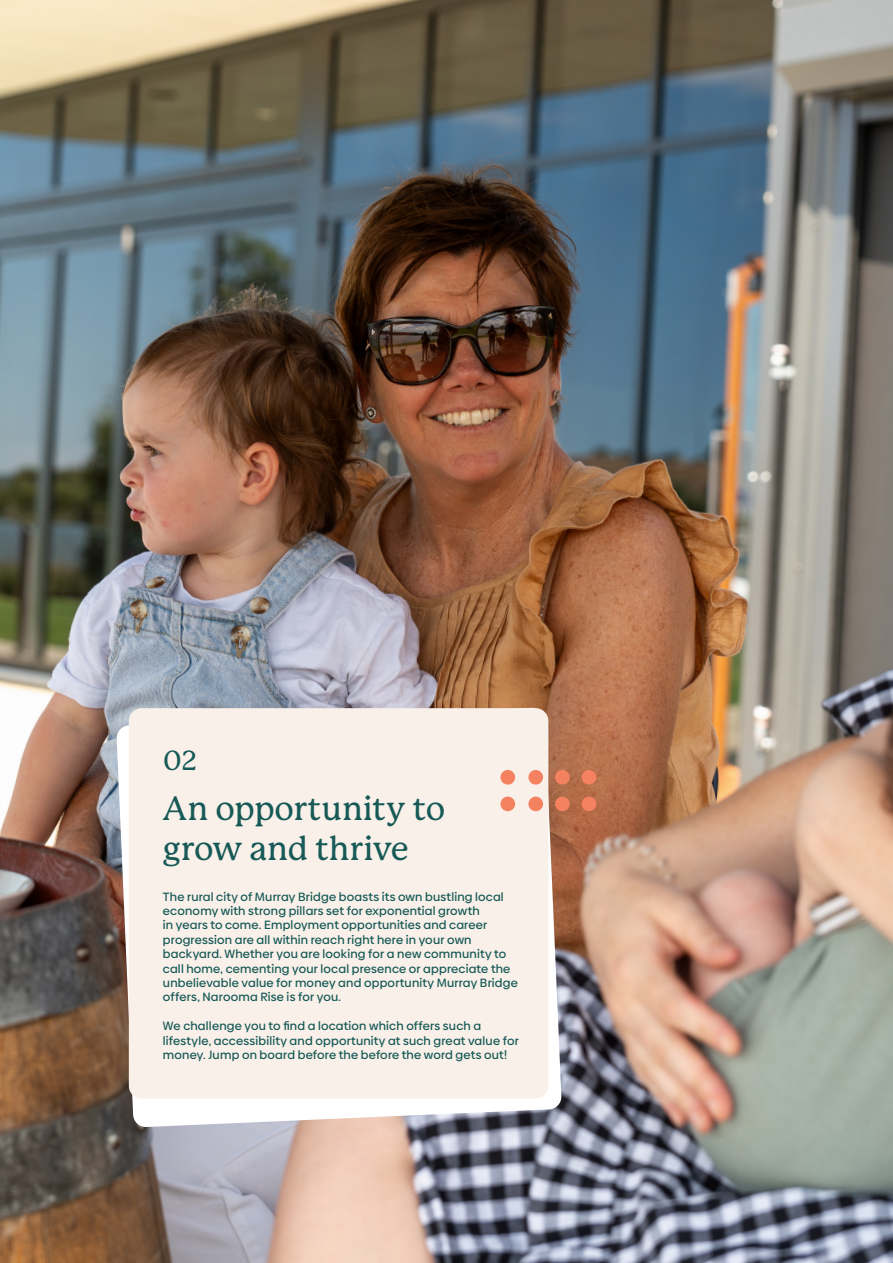
<style>
.page{position:relative;width:893px;height:1263px;background:#fff}
.page>*{position:absolute;margin:0;border:0;box-sizing:border-box;transform-origin:0 0}
.t1{font:500 33px/39.6px "P22 Mackinac";letter-spacing:-.005em;color:#165956}
.t2{font:500 27px "P22 Mackinac";color:#165956}
.t3{font:500 12px/14.4px "Biennale";letter-spacing:.015em;color:#165956}
</style>
<div class="page">
<img style="left:0;top:0;width:893px;height:1263px">
<svg style="left:116px;top:707px;width:446px;height:420px"></svg>
<div style="left:129px;top:708px;width:419px;height:390px;background:#f9f0e9;border-radius:13px"></div>
<div style="left:500px;top:770px;width:15px;height:14px;background:#f4815f;border-radius:50%"></div>
<div style="left:500px;top:796px;width:15px;height:15px;background:#f4815f;border-radius:50%"></div>
<div style="left:528px;top:770px;width:15px;height:14px;background:#f4815f;border-radius:50%"></div>
<div style="left:528px;top:796px;width:15px;height:15px;background:#f4815f;border-radius:50%"></div>
<div style="left:555px;top:770px;width:15px;height:14px;background:#f4815f;border-radius:50%"></div>
<div style="left:582px;top:770px;width:14px;height:14px;background:#f4815f;border-radius:50%"></div>
<div style="left:555px;top:796px;width:15px;height:15px;background:#f4815f;border-radius:50%"></div>
<div style="left:582px;top:796px;width:14px;height:15px;background:#f4815f;border-radius:50%"></div>
<p class="t2" style="left:163px;top:745px;width:35px">02</p>
<p class="t1" style="left:163px;top:788px;width:284px">An opportunity to grow and thrive</p>
<p class="t3" style="left:163px;top:889px;width:356px">The rural city of Murray Bridge boasts its own bustling local economy with strong pillars set for exponential growth<br>in years to come. Employment opportunities and career progression are all within reach right here in your own backyard. Whether you are looking for a new community to call home, cementing your local presence or appreciate the unbelievable value for money and opportunity Murray Bridge offers, Narooma Rise is for you.</p>
<p class="t3" style="left:163px;top:1019px;width:357px">We challenge you to find a location which offers such a lifestyle, accessibility and opportunity at such great value for money. Jump on board before the before the word gets out!</p>
</div>
